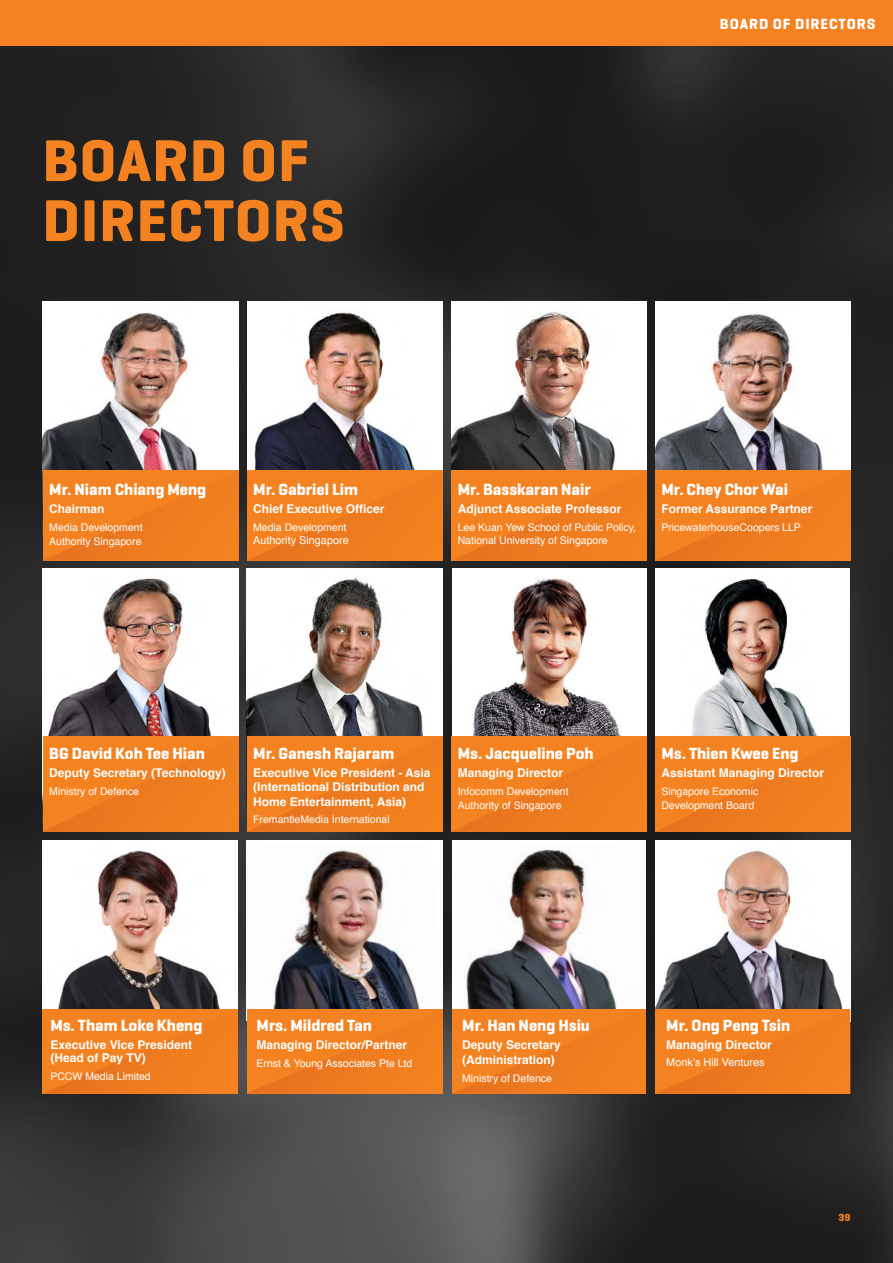
<style>
.page{position:relative;width:893px;height:1263px;background:#fff}
.page>*{position:absolute;margin:0;border:0;box-sizing:border-box;transform-origin:0 0}
.t1{font:700 60px/60px "Geogrotesque";letter-spacing:.02em;color:#f58220}
.t2{font:700 16.5px "Geogrotesque";color:#fff}
.t3{font:700 15px "Geogrotesque";letter-spacing:.06em;color:#fff}
.t4{font:700 12px/14px "Helvetica";color:#fff}
.t5{font:10.95px "Helvetica";color:#fff}
.t6{font:10.5px/13.5px "Helvetica";color:#fff}
.t7{font:700 10.5px "Geogrotesque";color:#f58220}
</style>
<div class="page">
<img style="left:0;top:45px;width:893px;height:1218px">
<div style="left:0;top:0;width:893px;height:45px;background:#f58220"></div>
<img style="left:655px;top:305px;width:195px;height:166px">
<img style="left:451px;top:301px;width:196px;height:255px">
<img style="left:247px;top:301px;width:195px;height:170px">
<img style="left:43px;top:301px;width:191px;height:170px">
<img style="left:247px;top:568px;width:195px;height:168px">
<img style="left:454px;top:568px;width:192px;height:168px">
<div style="left:655px;top:568px;width:195px;height:262px;background:#fff"></div>
<img style="left:692px;top:579px;width:126px;height:157px">
<img style="left:43px;top:568px;width:195px;height:168px">
<svg style="left:43px;top:736px;width:195px;height:96px;background:#f27f1f"></svg>
<svg style="left:247px;top:736px;width:195px;height:96px;background:#f27f1f"></svg>
<svg style="left:452px;top:736px;width:195px;height:96px;background:#f27f1f"></svg>
<svg style="left:655px;top:736px;width:195px;height:96px;background:#f27f1f"></svg>
<svg style="left:43px;top:471px;width:195px;height:90px;background:#f27f1f"></svg>
<svg style="left:247px;top:471px;width:195px;height:90px;background:#f27f1f"></svg>
<svg style="left:452px;top:471px;width:195px;height:90px;background:#f27f1f"></svg>
<svg style="left:655px;top:471px;width:195px;height:90px;background:#f27f1f"></svg>
<img style="left:45px;top:840px;width:192px;height:169px">
<div style="left:247px;top:840px;width:196px;height:181px;background:#fff"></div>
<img style="left:273px;top:850px;width:147px;height:159px">
<div style="left:452px;top:840px;width:194px;height:181px;background:#fff"></div>
<img style="left:466px;top:849px;width:151px;height:160px">
<img style="left:656px;top:840px;width:194px;height:169px">
<svg style="left:247px;top:1009px;width:196px;height:84px;background:#f27f1f"></svg>
<svg style="left:43px;top:1009px;width:195px;height:84px;background:#f27f1f"></svg>
<svg style="left:452px;top:1009px;width:194px;height:84px;background:#f27f1f"></svg>
<svg style="left:655px;top:1009px;width:195px;height:84px;background:#f27f1f"></svg>
<h1 class="t1" style="left:43px;top:131px;width:303px">BOARD OF<br>DIRECTORS</h1>
<p class="t3" style="left:720px;top:14px;width:157px">BOARD OF DIRECTORS</p>
<h2 class="t2" style="left:49px;top:479px;width:159px">Mr. Niam Chiang Meng</h2>
<p class="t4" style="left:49px;top:502px;width:57px">Chairman</p>
<p class="t6" style="left:49px;top:521px;width:95px">Media Development<br>Authority Singapore</p>
<h2 class="t2" style="left:253px;top:479px;width:106px">Mr. Gabriel Lim</h2>
<p class="t4" style="left:253px;top:502px;width:133px">Chief Executive Officer</p>
<p class="t6" style="left:253px;top:521px;width:95px">Media Development</p>
<p class="t5" style="left:253px;top:531px;width:97px">Authority Singapore</p>
<h2 class="t2" style="left:458px;top:479px;width:135px">Mr. Basskaran Nair</h2>
<p class="t4" style="left:458px;top:502px;width:165px">Adjunct Associate Professor</p>
<p class="t6" style="left:458px;top:521px;width:180px">Lee Kuan Yew School of Public Policy,<br>National University of Singapore</p>
<h2 class="t2" style="left:661px;top:479px;width:128px">Mr. Chey Chor Wai</h2>
<p class="t4" style="left:661px;top:502px;width:152px">Former Assurance Partner</p>
<p class="t6" style="left:661px;top:521px;width:141px">PricewaterhouseCoopers LLP</p>
<h2 class="t2" style="left:49px;top:743px;width:157px">BG David Koh Tee Hian</h2>
<p class="t4" style="left:49px;top:766px;width:178px">Deputy Secretary (Technology)</p>
<p class="t6" style="left:49px;top:785px;width:91px">Ministry of Defence</p>
<h2 class="t2" style="left:253px;top:743px;width:143px">Mr. Ganesh Rajaram</h2>
<p class="t4" style="left:253px;top:766px;width:179px">Executive Vice President - Asia (International Distribution and<br>Home Entertainment, Asia)</p>
<p class="t6" style="left:253px;top:813px;width:138px">FremantleMedia International</p>
<h2 class="t2" style="left:458px;top:743px;width:138px">Ms. Jacqueline Poh</h2>
<p class="t4" style="left:458px;top:766px;width:107px">Managing Director</p>
<p class="t6" style="left:458px;top:785px;width:112px">Infocomm Development<br>Authority of Singapore</p>
<h2 class="t2" style="left:661px;top:743px;width:139px">Ms. Thien Kwee Eng</h2>
<p class="t4" style="left:661px;top:766px;width:164px">Assistant Managing Director</p>
<p class="t6" style="left:661px;top:785px;width:98px">Singapore Economic<br>Development Board</p>
<h2 class="t2" style="left:50px;top:1015px;width:154px">Ms. Tham Loke Kheng</h2>
<p class="t4" style="left:50px;top:1038px;width:143px;line-height:13.5px">Executive Vice President (Head of Pay TV)</p>
<p class="t6" style="left:50px;top:1070px;width:102px">PCCW Media Limited</p>
<h2 class="t2" style="left:257px;top:1015px;width:117px">Mrs. Mildred Tan</h2>
<p class="t4" style="left:257px;top:1038px;width:152px">Managing Director/Partner</p>
<p class="t6" style="left:257px;top:1056px;width:157px">Ernst &amp; Young Associates Pte Ltd</p>
<h2 class="t2" style="left:462px;top:1015px;width:129px">Mr. Han Neng Hsiu</h2>
<p class="t4" style="left:462px;top:1037px;width:100px;line-height:14.9px">Deputy Secretary (Administration)</p>
<p class="t6" style="left:462px;top:1071px;width:91px">Ministry of Defence</p>
<h2 class="t2" style="left:666px;top:1015px;width:125px">Mr. Ong Peng Tsin</h2>
<p class="t4" style="left:666px;top:1038px;width:107px">Managing Director</p>
<p class="t5" style="left:666px;top:1054px;width:100px">Monk’s Hill Ventures</p>
<p class="t7" style="left:838px;top:1211px;width:13px">39</p>
</div>
